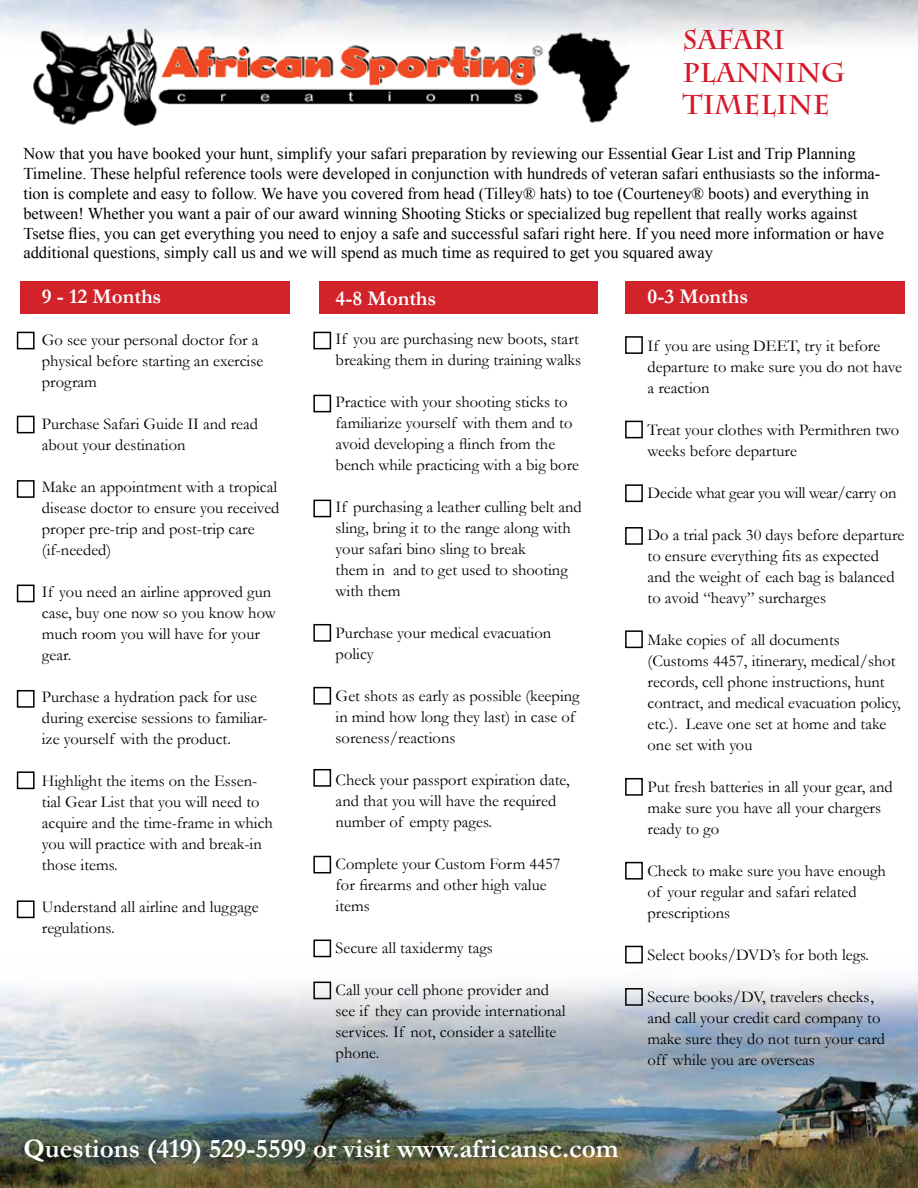
<style>
.page{position:relative;width:918px;height:1188px;background:#fff}
.page>*{position:absolute;margin:0;border:0;box-sizing:border-box;transform-origin:0 0}
.t1{font:700 27px "Garamond";color:#fff}
.t2{font:700 27px/32.4px "Charlesworth";color:#d7182a}
.t3{font:700 21px "Garamond";color:#fff}
.t4{font:16.5px/21px "Garamond";color:#000}
.t5{font:16.5px/19.8px "Times New Roman";color:#000}
.t6{font:16.5px "Garamond";letter-spacing:-.02em;color:#000}
</style>
<div class="page">
<div style="left:20px;top:281px;width:270px;height:33px;background:#d2232a"></div>
<div style="left:319px;top:281px;width:279px;height:33px;background:#d2232a"></div>
<div style="left:625px;top:281px;width:280px;height:33px;background:#d2232a"></div>
<img style="left:0;top:953px;width:918px;height:235px">
<div style="left:17px;top:332px;width:18px;height:17px;border:2px solid #000"></div>
<div style="left:313px;top:332px;width:18px;height:17px;border:2px solid #000"></div>
<div style="left:17px;top:416px;width:18px;height:17px;border:2px solid #000"></div>
<div style="left:313px;top:395px;width:18px;height:17px;border:2px solid #000"></div>
<div style="left:17px;top:480px;width:18px;height:18px;border:2px solid #000"></div>
<div style="left:313px;top:500px;width:18px;height:17px;border:2px solid #000"></div>
<div style="left:17px;top:585px;width:18px;height:17px;border:2px solid #000"></div>
<div style="left:313px;top:624px;width:18px;height:18px;border:2px solid #000"></div>
<div style="left:17px;top:690px;width:18px;height:18px;border:2px solid #000"></div>
<div style="left:313px;top:687px;width:18px;height:18px;border:2px solid #000"></div>
<div style="left:17px;top:771px;width:18px;height:18px;border:2px solid #000"></div>
<div style="left:313px;top:769px;width:18px;height:18px;border:2px solid #000"></div>
<div style="left:17px;top:900px;width:18px;height:18px;border:2px solid #000"></div>
<div style="left:313px;top:856px;width:18px;height:17px;border:2px solid #000"></div>
<div style="left:313px;top:940px;width:18px;height:17px;border:2px solid #000"></div>
<div style="left:313px;top:982px;width:18px;height:17px;border:2px solid #000"></div>
<div style="left:625px;top:336px;width:18px;height:18px;border:2px solid #000"></div>
<div style="left:625px;top:421px;width:18px;height:17px;border:2px solid #000"></div>
<div style="left:625px;top:484px;width:18px;height:18px;border:2px solid #000"></div>
<div style="left:625px;top:527px;width:18px;height:18px;border:2px solid #000"></div>
<div style="left:625px;top:630px;width:18px;height:18px;border:2px solid #000"></div>
<div style="left:625px;top:778px;width:18px;height:18px;border:2px solid #000"></div>
<div style="left:625px;top:862px;width:18px;height:18px;border:2px solid #000"></div>
<div style="left:625px;top:946px;width:18px;height:17px;border:2px solid #000"></div>
<div style="left:625px;top:988px;width:18px;height:18px;border:2px solid #000"></div>
<img style="left:33px;top:28px;width:600px;height:98px">
<h1 class="t2" style="left:683px;top:24px;width:165px">SAFARI<br>PLANNING<br>TIMELINE</h1>
<p class="t5" style="left:23px;top:144px;width:862px">Now that you have booked your hunt, simplify your safari preparation by reviewing our Essential Gear List and Trip Planning Timeline. These helpful reference tools were developed in conjunction with hundreds of veteran safari enthusiasts so the informa&shy;tion is complete and easy to follow. We have you covered from head (Tilley® hats) to toe (Courteney® boots) and everything in between! Whether you want a pair of our award winning Shooting Sticks or specialized bug repellent that really works against Tsetse flies, you can get everything you need to enjoy a safe and successful safari right here. If you need more information or have additional questions, simply call us and we will spend as much time as required to get you squared away</p>
<p class="t3" style="left:42px;top:282px;width:121px">9 - 12 Months</p>
<p class="t4" style="left:42px;top:329px;width:223px">Go see your personal doctor for a physical before starting an exercise program</p>
<p class="t4" style="left:42px;top:413px;width:218px">Purchase Safari Guide II and read about your destination</p>
<p class="t4" style="left:42px;top:476px;width:239px">Make an appointment with a tropical disease doctor to ensure you received proper pre-trip and post-trip care (if-needed)</p>
<p class="t4" style="left:42px;top:581px;width:236px">If you need an airline approved gun case, buy one now so you know how much room you will have for your gear.</p>
<p class="t4" style="left:42px;top:686px;width:227px">Purchase a hydration pack for use during exercise sessions to familiar&shy;ize yourself with the product.</p>
<p class="t4" style="left:42px;top:770px;width:232px">Highlight the items on the Essen&shy;tial Gear List that you will need to acquire and the time-frame in which you will practice with and break-in those items.</p>
<p class="t4" style="left:42px;top:896px;width:218px">Understand all airline and luggage regulations.</p>
<p class="t3" style="left:336px;top:284px;width:102px">4-8 Months</p>
<p class="t4" style="left:336px;top:328px;width:247px">If you are purchasing new boots, start breaking them in during training walks</p>
<p class="t4" style="left:336px;top:391px;width:245px">Practice with your shooting sticks to familiarize yourself with them and to avoid developing a flinch from the bench while practicing with a big bore</p>
<p class="t4" style="left:336px;top:496px;width:248px">If purchasing a leather culling belt and sling, bring it to the range along with your safari bino sling to break<br>them in and to get used to shooting with them</p>
<p class="t4" style="left:336px;top:622px;width:217px">Purchase your medical evacuation policy</p>
<p class="t4" style="left:336px;top:685px;width:246px">Get shots as early as possible (keeping in mind how long they last) in case of soreness/reactions</p>
<p class="t4" style="left:336px;top:769px;width:236px">Check your passport expiration date, and that you will have the required number of empty pages.</p>
<p class="t4" style="left:336px;top:853px;width:226px">Complete your Custom Form 4457 for firearms and other high value items</p>
<p class="t4" style="left:336px;top:937px;width:159px">Secure all taxidermy tags</p>
<p class="t4" style="left:336px;top:979px;width:232px">Call your cell phone provider and see if they can provide international services. If not, consider a satellite phone.</p>
<h1 class="t1" style="left:24px;top:1130px;width:596px">Questions (419) 529-5599 or visit www.africansc.com</h1>
<p class="t3" style="left:648px;top:282px;width:102px">0-3 Months</p>
<p class="t4" style="left:648px;top:335px;width:256px">If you are using DEET, try it before departure to make sure you do not have a reaction</p>
<p class="t4" style="left:648px;top:419px;width:253px">Treat your clothes with Permithren two weeks before departure</p>
<p class="t6" style="left:648px;top:482px;width:250px">Decide what gear you will wear/carry on</p>
<p class="t4" style="left:648px;top:524px;width:258px">Do a trial pack 30 days before departure to ensure everything fits as expected and the weight of each bag is balanced to avoid “heavy” surcharges</p>
<p class="t4" style="left:648px;top:629px;width:255px">Make copies of all documents (Customs 4457, itinerary, medical/shot records, cell phone instructions, hunt contract, and medical evacuation policy, etc.). Leave one set at home and take one set with you</p>
<p class="t4" style="left:648px;top:776px;width:247px">Put fresh batteries in all your gear, and make sure you have all your chargers ready to go</p>
<p class="t4" style="left:648px;top:860px;width:240px">Check to make sure you have enough of your regular and safari related prescriptions</p>
<p class="t4" style="left:648px;top:944px;width:223px">Select books/DVD’s for both legs.</p>
<p class="t4" style="left:648px;top:986px;width:239px">Secure books/DV, travelers checks, and call your credit card company to make sure they do not turn your card off while you are overseas</p>
</div>
